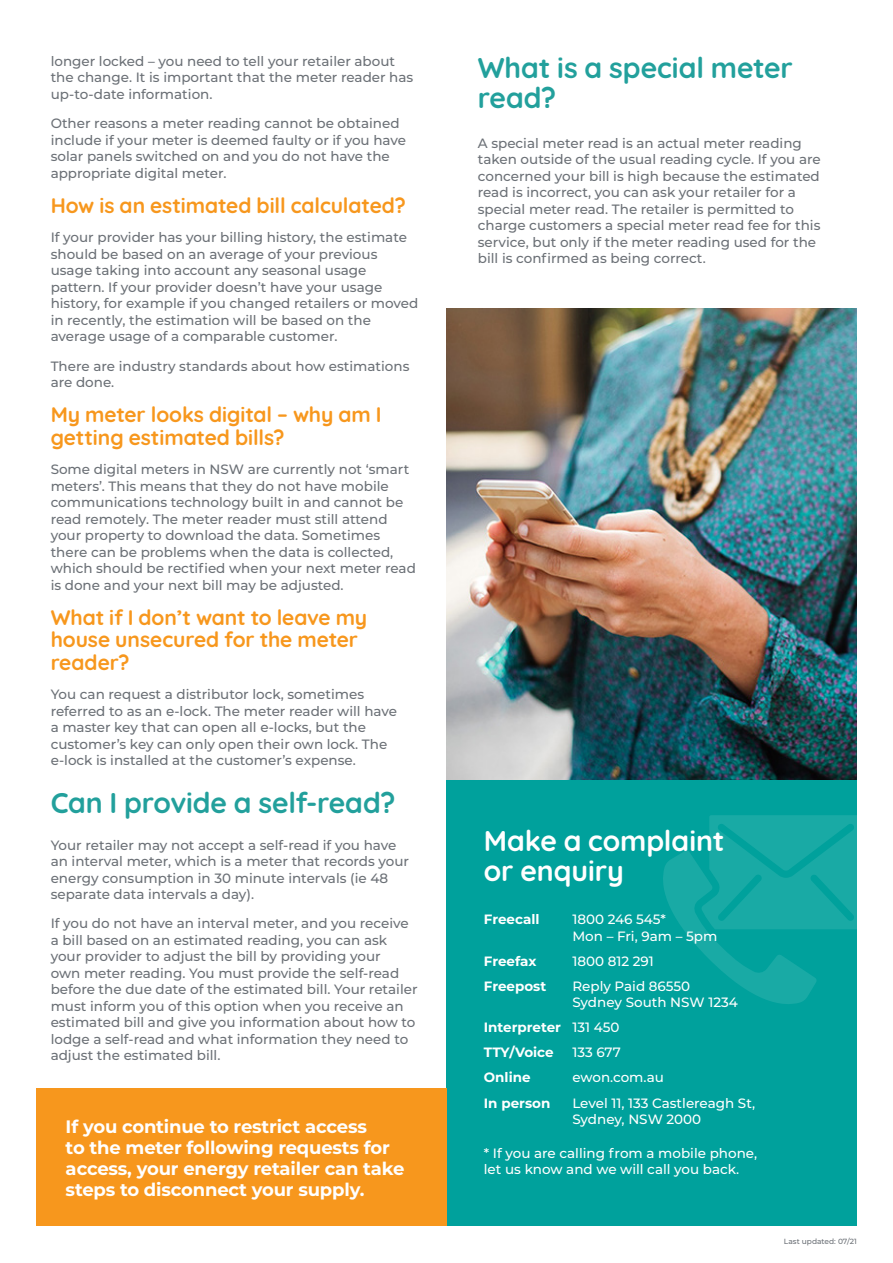
<style>
.page{position:relative;width:893px;height:1263px;background:#fff}
.page>*{position:absolute;margin:0;border:0;box-sizing:border-box;transform-origin:0 0}
._2_Teal_Heading_19pt{font:700 28.5px/30px "Quicksand";letter-spacing:-.005em;color:#22a09c}
._8_White_Header_-_18{font:700 28.5px/30px "Quicksand";letter-spacing:-.005em;color:#fff}
._3_Orange_Header_-_1{font:700 21px/22.5px "Quicksand";letter-spacing:-.005em;color:#f7971d}
._5_White_Header_-_12{font:700 18px/21px "Montserrat";letter-spacing:-.01em;color:#fff}
._7_Grey_Copy{font:500 13.5px/16.5px "Montserrat";color:#6b7076}
.t1{font:500 13.5px/16.5px "Montserrat";color:#fff}
.t2{font:700 13.5px "Montserrat";color:#fff}
.t3{font:500 7.5px "Montserrat";color:#6b7076}
.s1{font-weight:500}
</style>
<div class="page">
<div style="left:446px;top:777px;width:411px;height:449px;background:#00a19c"></div>
<svg style="left:663px;top:815px;width:194px;height:189px"></svg>
<img style="left:446px;top:308px;width:411px;height:471px">
<div style="left:36px;top:1089px;width:410px;height:137px;background:#f7971d"></div>
<p class="_7_Grey_Copy" style="left:51px;top:52px;width:364px">longer locked – you need to tell your retailer about the change. It is important that the meter reader has up-to-date information.</p>
<p class="_7_Grey_Copy" style="left:51px;top:115px;width:357px">Other reasons a meter reading cannot be obtained include if your meter is deemed faulty or if you have solar panels switched on and you do not have the appropriate digital meter.</p>
<p class="_3_Orange_Header_-_1" style="left:51px;top:192px;width:357px">How is an estimated bill calculated?</p>
<p class="_7_Grey_Copy" style="left:51px;top:229px;width:369px">If your provider has your billing history, the estimate should be based on an average of your previous usage taking into account any seasonal usage pattern. If your provider doesn’t have your usage history, for example if you changed retailers or moved in recently, the estimation will be based on the average usage of a comparable customer.</p>
<p class="_7_Grey_Copy" style="left:51px;top:357px;width:360px">There are industry standards about how estimations are done.</p>
<p class="_3_Orange_Header_-_1" style="left:51px;top:402px;width:333px">My meter looks digital – why am I getting estimated bills?</p>
<p class="_7_Grey_Copy" style="left:51px;top:460px;width:367px">Some digital meters in NSW are currently not ‘smart meters’. This means that they do not have mobile communications technology built in and cannot be read remotely. The meter reader must still attend your property to download the data. Sometimes there can be problems when the data is collected, which should be rectified when your next meter read is done and your next bill may be adjusted.</p>
<p class="_3_Orange_Header_-_1" style="left:51px;top:604px;width:318px">What if I don’t want to leave my house unsecured for the meter reader?</p>
<p class="_7_Grey_Copy" style="left:51px;top:685px;width:348px">You can request a distributor lock, sometimes referred to as an e-lock. The meter reader will have a master key that can open all e-locks, but the customer’s key can only open their own lock. The e-lock is installed at the customer’s expense.</p>
<p class="_2_Teal_Heading_19pt" style="left:51px;top:786px;width:346px">Can I provide a self-read?</p>
<p class="_7_Grey_Copy" style="left:51px;top:836px;width:360px">Your retailer may not accept a self-read if you have an interval meter, which is a meter that records your energy consumption in 30 minute intervals (ie 48 separate data intervals a day).</p>
<p class="_7_Grey_Copy" style="left:51px;top:915px;width:368px">If you do not have an interval meter, and you receive a bill based on an estimated reading, you can ask your provider to adjust the bill by providing your<br>own meter reading. You must provide the self-read before the due date of the estimated bill. Your retailer must inform you of this option when you receive an estimated bill and give you information about how to lodge a self-read and what information they need to adjust the estimated bill.</p>
<p class="_5_White_Header_-_12" style="left:66px;top:1115px;width:340px">If you continue to restrict access<br>to the meter following requests for access, your energy retailer can take steps to disconnect your supply.</p>
<p class="_2_Teal_Heading_19pt" style="left:478px;top:51px;width:316px">What is a special meter read?</p>
<p class="_7_Grey_Copy" style="left:478px;top:134px;width:344px">A special meter read is an actual meter reading taken outside of the usual reading cycle. If you are concerned your bill is high because the estimated read is incorrect, you can ask your retailer for a special meter read. The retailer is permitted to charge customers a special meter read fee for this service, but only if the meter reading used for the bill is confirmed as being correct.</p>
<p class="_8_White_Header_-_18" style="left:484px;top:823px;width:242px">Make a complaint or enquiry</p>
<p class="t2" style="left:484px;top:910px;width:57px">Freecall</p>
<p class="t1" style="left:572px;top:911px;width:146px">1800 246 545*<br>Mon – Fri, 9am – 5pm</p>
<p class="t2" style="left:484px;top:951px;width:54px">Freefax</p>
<p class="t1" style="left:572px;top:952px;width:83px">1800 812 291</p>
<p class="t2" style="left:484px;top:976px;width:64px">Freepost</p>
<p class="t1" style="left:572px;top:977px;width:167px">Reply Paid 86550<br>Sydney South NSW 1234</p>
<p class="t2" style="left:484px;top:1018px;width:137px">Interpreter <span class="s1">131 450</span></p>
<p class="t2" style="left:484px;top:1043px;width:71px">TTY/Voice</p>
<p class="t1" style="left:572px;top:1044px;width:50px">133 677</p>
<p class="t2" style="left:484px;top:1068px;width:48px">Online</p>
<p class="t1" style="left:572px;top:1069px;width:93px">ewon.com.au</p>
<p class="t2" style="left:484px;top:1093px;width:68px">In person</p>
<p class="t1" style="left:572px;top:1094px;width:184px">Level 11, 133 Castlereagh St,<br>Sydney, NSW 2000</p>
<p class="t1" style="left:484px;top:1144px;width:275px">* If you are calling from a mobile phone, let us know and we will call you back.</p>
<p class="t3" style="left:784px;top:1236px;width:74px">Last updated: 07/21</p>
</div>
